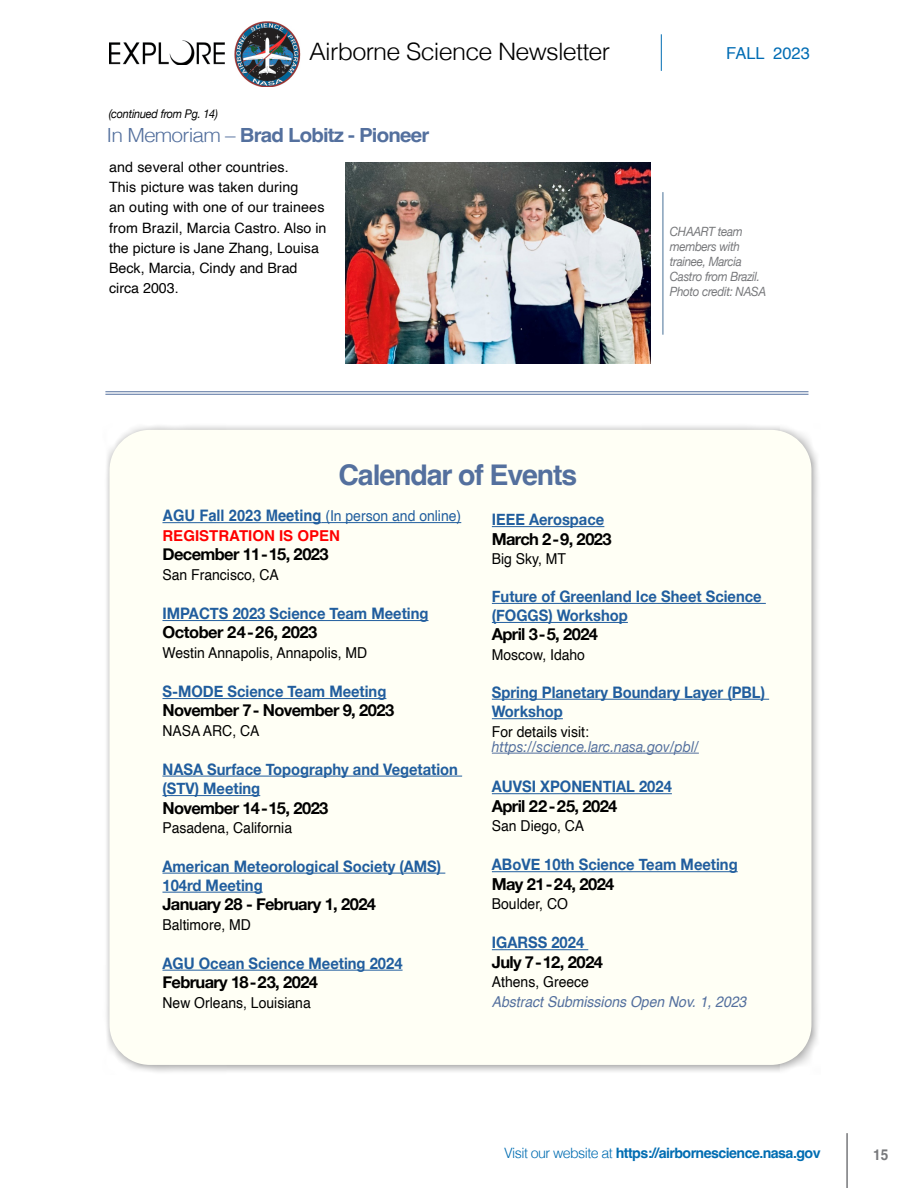
<style>
.page{position:relative;width:918px;height:1188px;background:#fff}
.page>*{position:absolute;margin:0;border:0;box-sizing:border-box;transform-origin:0 0}
.t1{font:700 28.5px "Helvetica";letter-spacing:-.04em;color:#54709e}
.t2{font:300 24px "Helvetica";letter-spacing:-.03em;color:#000;scale:1.05 1}
.t3{font:700 19.5px "Helvetica";letter-spacing:-.04em;color:#54709e;scale:1.05 1}
.t4{font:700 16.5px "Helvetica Neue";letter-spacing:-.04em;color:#000}
.t5{font:16.5px "Helvetica";color:#006cb4}
.t6{font:700 15.9px/19.5px "Helvetica Neue";color:#215e9e;scale:.93 1}
.t7{font:15px "Helvetica";color:#000;scale:.93 1}
.t8{font:15px/19.5px "Helvetica";color:#215e9e;scale:.93 1}
.t9{font:italic 15px "Helvetica Neue";color:#54709e;scale:.93 1}
.t10{font:italic 15px "Helvetica";color:#54709e;scale:.93 1}
.t11{font:700 15px "Helvetica";color:#77787b;scale:.91 1}
.t12{font:14.25px/20.2px "Helvetica";letter-spacing:.01em;color:#000}
.t13{font:700 14.25px "Helvetica";letter-spacing:-.04em;color:#016db2}
.t14{font:italic 12.75px/15px "Helvetica Neue";letter-spacing:-.025em;color:#77787b;scale:.91 1}
.t15{font:italic 12px "Helvetica Neue";letter-spacing:-.02em;color:#000;scale:.91 1}
.s1{font-weight:300}
.s2{font-weight:700;font-size:15.9px}
.s3{font-weight:700;color:#f00}
</style>
<div class="page">
<div style="left:103px;top:423px;width:718px;height:652px;background:#000;opacity:.38"></div>
<div style="left:110px;top:430px;width:702px;height:635px;background:#fffff5;border-radius:40px"></div>
<img style="left:234px;top:21px;width:67px;height:65px">
<img style="left:109px;top:41px;width:115px;height:23px">
<hr style="left:661px;top:34px;width:1px;height:37px;background:#016db2">
<hr style="left:846px;top:1133px;width:2px;height:55px;background:#77787b">
<img style="left:346px;top:163px;width:305px;height:201px">
<hr style="left:662px;top:192px;width:2px;height:143px;background:#85a0ba">
<hr style="left:105px;top:391px;width:703px;height:1px;background:#54709e">
<hr style="left:105px;top:394px;width:703px;height:1px;background:#54709e">
<hr style="left:162px;top:522px;width:159px;height:1px;background:#215e9e">
<hr style="left:321px;top:522px;width:140px;height:1px;background:#215e9e">
<hr style="left:162px;top:620px;width:266px;height:1px;background:#215e9e">
<hr style="left:162px;top:698px;width:224px;height:1px;background:#215e9e">
<hr style="left:162px;top:776px;width:300px;height:1px;background:#215e9e">
<hr style="left:162px;top:795px;width:98px;height:1px;background:#215e9e">
<hr style="left:162px;top:873px;width:283px;height:1px;background:#215e9e">
<hr style="left:162px;top:892px;width:101px;height:1px;background:#215e9e">
<hr style="left:162px;top:970px;width:241px;height:1px;background:#215e9e">
<hr style="left:492px;top:526px;width:112px;height:1px;background:#215e9e">
<hr style="left:492px;top:603px;width:274px;height:1px;background:#215e9e">
<hr style="left:492px;top:622px;width:136px;height:1px;background:#215e9e">
<hr style="left:492px;top:699px;width:277px;height:1px;background:#215e9e">
<hr style="left:492px;top:718px;width:71px;height:1px;background:#215e9e">
<hr style="left:492px;top:753px;width:207px;height:1px;background:#54709e">
<hr style="left:492px;top:793px;width:180px;height:1px;background:#215e9e">
<hr style="left:492px;top:871px;width:246px;height:1px;background:#215e9e">
<hr style="left:492px;top:949px;width:96px;height:1px;background:#215e9e">
<p class="t15" style="left:109px;top:105px;width:122px">(continued from Pg. 14)</p>
<h2 class="t2" style="left:309px;top:31px;width:288px">Airborne Science Newsletter</h2>
<p class="t5" style="left:726px;top:40px;width:85px">FALL 2023</p>
<p class="t3" style="left:106px;top:123px;width:309px"><span class="s1">In Memoriam –</span> Brad Lobitz - Pioneer</p>
<p class="t12" style="left:109px;top:157px;width:219px">and several other countries.<br>This picture was taken during<br>an outing with one of our trainees from Brazil, Marcia Castro. Also in the picture is Jane Zhang, Louisa<br>Beck, Marcia, Cindy and Brad circa 2003.</p>
<p class="t14" style="left:670px;top:225px;width:107px">CHAART team members with trainee, Marcia<br>Castro from Brazil.<br>Photo credit: NASA</p>
<h1 class="t1" style="left:339px;top:458px;width:240px">Calendar of Events</h1>
<p class="t8" style="left:162px;top:507px;width:323px"><span class="s2">AGU Fall 2023 Meeting</span> (In person and online)<br><span class="s3">REGISTRATION IS OPEN</span></p>
<p class="t4" style="left:162px;top:542px;width:168px">December 11-15, 2023</p>
<p class="t7" style="left:162px;top:563px;width:127px">San Francisco, CA</p>
<p class="t6" style="left:162px;top:604px;width:288px">IMPACTS 2023 Science Team Meeting</p>
<p class="t4" style="left:162px;top:620px;width:156px">October 24-26, 2023</p>
<p class="t7" style="left:162px;top:641px;width:222px">Westin Annapolis, Annapolis, MD</p>
<p class="t6" style="left:162px;top:682px;width:242px">S-MODE Science Team Meeting</p>
<p class="t4" style="left:162px;top:698px;width:233px">November 7 - November 9, 2023</p>
<p class="t7" style="left:162px;top:719px;width:106px">NASA ARC, CA</p>
<p class="t6" style="left:162px;top:760px;width:319px">NASA Surface Topography and Vegetation (STV) Meeting</p>
<p class="t4" style="left:162px;top:795px;width:167px">November 14-15, 2023</p>
<p class="t7" style="left:162px;top:816px;width:141px">Pasadena, California</p>
<p class="t6" style="left:162px;top:857px;width:301px;line-height:19px">American Meteorological Society (AMS)<br>104rd Meeting</p>
<p class="t4" style="left:162px;top:891px;width:215px">January 28 - February 1, 2024</p>
<p class="t7" style="left:162px;top:913px;width:97px">Baltimore, MD</p>
<p class="t6" style="left:162px;top:954px;width:260px">AGU Ocean Science Meeting 2024</p>
<p class="t4" style="left:162px;top:969px;width:157px">February 18-23, 2024</p>
<p class="t7" style="left:162px;top:991px;width:161px">New Orleans, Louisiana</p>
<p class="t6" style="left:492px;top:510px;width:122px">IEEE Aerospace</p>
<p class="t4" style="left:492px;top:526px;width:121px">March 2-9, 2023</p>
<p class="t7" style="left:492px;top:547px;width:81px">Big Sky, MT</p>
<p class="t6" style="left:492px;top:587px;width:292px;line-height:19px">Future of Greenland Ice Sheet Science (FOGGS) Workshop</p>
<p class="t4" style="left:492px;top:622px;width:108px">April 3-5, 2024</p>
<p class="t7" style="left:492px;top:643px;width:102px">Moscow, Idaho</p>
<p class="t6" style="left:492px;top:683px;width:295px">Spring Planetary Boundary Layer (PBL)<br>Workshop</p>
<p class="t7" style="left:492px;top:720px;width:106px">For details visit:</p>
<p class="t9" style="left:492px;top:735px;width:224px">https://science.larc.nasa.gov/pbl/</p>
<p class="t6" style="left:492px;top:777px;width:195px">AUVSI XPONENTIAL 2024</p>
<p class="t4" style="left:492px;top:793px;width:127px">April 22-25, 2024</p>
<p class="t7" style="left:492px;top:814px;width:101px">San Diego, CA</p>
<p class="t6" style="left:492px;top:855px;width:266px">ABoVE 10th Science Team Meeting</p>
<p class="t4" style="left:492px;top:871px;width:124px">May 21-24, 2024</p>
<p class="t7" style="left:492px;top:892px;width:83px">Boulder, CO</p>
<p class="t6" style="left:492px;top:933px;width:101px">IGARSS 2024</p>
<p class="t4" style="left:492px;top:949px;width:113px">July 7-12, 2024</p>
<p class="t7" style="left:492px;top:970px;width:106px">Athens, Greece</p>
<p class="t10" style="left:492px;top:990px;width:275px">Abstract Submissions Open Nov. 1, 2023</p>
<p class="t13" style="left:504px;top:1144px;width:318px"><span class="s1">Visit our website at</span> https://airbornescience.nasa.gov</p>
<p class="t11" style="left:873px;top:1145px;width:18px">15</p>
</div>
